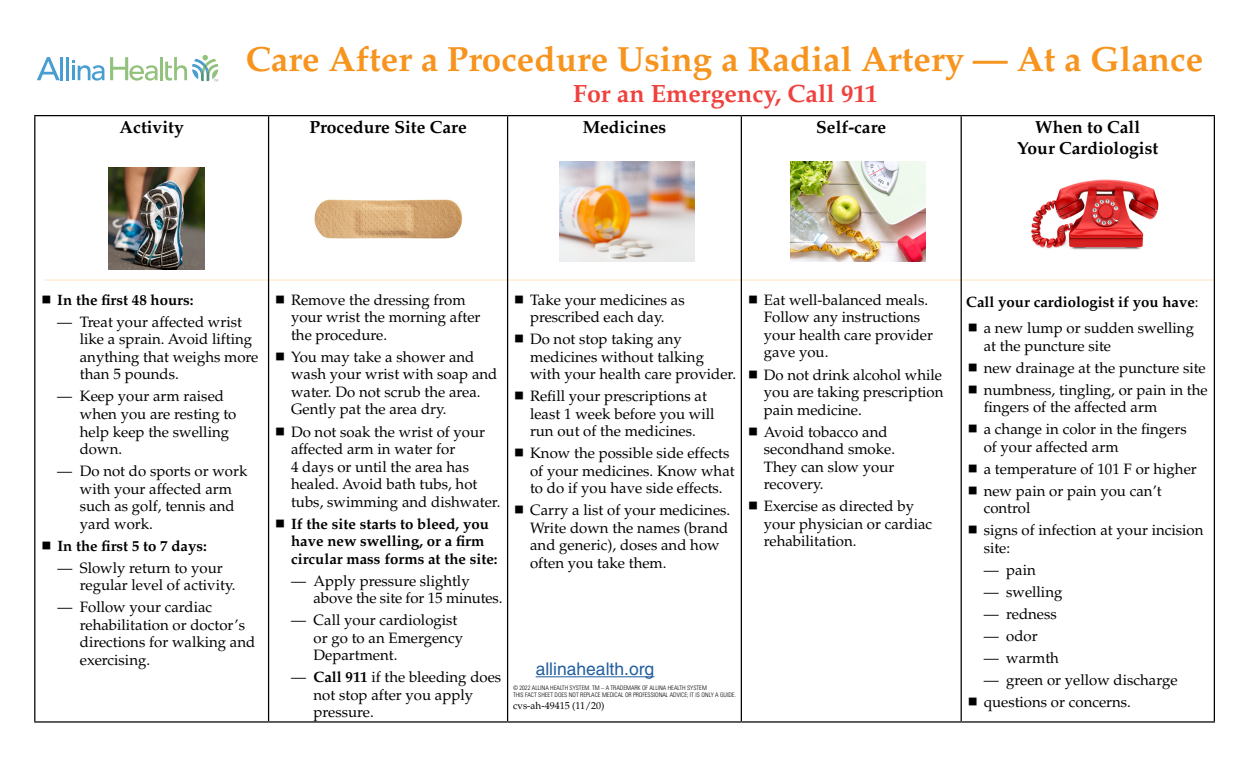
<style>
.page{position:relative;width:1260px;height:765px;background:#fff}
.page>*{position:absolute;margin:0;border:0;box-sizing:border-box;transform-origin:0 0}
.t1{font:700 35px "Palatino";color:#f7941e}
.t2{font:700 25px "Palatino";color:#ef413d}
.t3{font:700 17.5px/21px "Palatino";color:#000;text-align:center}
.t4{font:17.5px "Helvetica";color:#215e9e}
.t5{font:15px/17.5px "Palatino";color:#000}
.t6{font:700 15px/17.5px "Palatino";color:#000}
.t7{font:10px "Palatino";color:#000}
.t8{font:300 condensed 6.25px/7.5px "Univers";color:#000}
.s1{font-weight:700}
.s2{font-weight:400}
</style>
<div class="page">
<hr style="left:45px;top:279px;width:1170px;height:2px;background:#ffe6ca">
<hr style="left:34px;top:115px;width:235px;height:1px;background:#000">
<hr style="left:34px;top:116px;width:1px;height:605px;background:#000">
<hr style="left:269px;top:115px;width:239px;height:1px;background:#000">
<hr style="left:268px;top:116px;width:1px;height:605px;background:#000">
<hr style="left:508px;top:115px;width:233px;height:1px;background:#000">
<hr style="left:507px;top:116px;width:1px;height:605px;background:#000">
<hr style="left:741px;top:115px;width:220px;height:1px;background:#000">
<hr style="left:741px;top:116px;width:1px;height:605px;background:#000">
<hr style="left:961px;top:115px;width:254px;height:1px;background:#000">
<hr style="left:961px;top:116px;width:1px;height:605px;background:#000">
<hr style="left:1214px;top:116px;width:1px;height:605px;background:#000">
<hr style="left:34px;top:721px;width:235px;height:2px;background:#000">
<hr style="left:269px;top:721px;width:239px;height:2px;background:#000">
<hr style="left:508px;top:721px;width:233px;height:2px;background:#000">
<hr style="left:741px;top:721px;width:220px;height:2px;background:#000">
<hr style="left:961px;top:721px;width:254px;height:2px;background:#000">
<img style="left:108px;top:168px;width:97px;height:102px">
<hr style="left:60px;top:57px;width:3px;height:23px;background:#489ed2">
<hr style="left:66px;top:57px;width:3px;height:23px;background:#489ed2">
<hr style="left:160px;top:57px;width:3px;height:23px;background:#93c27d">
<svg style="left:165px;top:55px;width:53px;height:26px"></svg>
<svg style="left:37px;top:57px;width:23px;height:23px"></svg>
<svg style="left:72px;top:57px;width:86px;height:24px"></svg>
<hr style="left:536px;top:676px;width:118px;height:1px;background:#215e9e">
<img style="left:314px;top:199px;width:149px;height:40px">
<img style="left:560px;top:161px;width:135px;height:101px">
<img style="left:790px;top:161px;width:135px;height:101px">
<img style="left:1031px;top:179px;width:128px;height:71px">
<p class="t3" style="left:120px;top:117px;width:66px">Activity</p>
<h1 class="t1" style="left:246px;top:38px;width:959px">Care After a Procedure Using a Radial Artery — At a Glance</h1>
<h2 class="t2" style="left:573px;top:79px;width:306px">For an Emergency, Call 911</h2>
<p class="t3" style="left:309px;top:117px;width:159px">Procedure Site Care</p>
<p class="t3" style="left:583px;top:117px;width:85px">Medicines</p>
<p class="t3" style="left:816px;top:117px;width:71px">Self-care</p>
<p class="t3" style="left:1017px;top:117px;width:143px">When to Call<br>Your Cardiologist</p>
<p class="t6" style="left:57px;top:291px;width:138px">In the first 48 hours:</p>
<p class="t5" style="left:80px;top:313px;width:180px;text-indent:-22px">— Treat your affected wrist like a sprain. Avoid lifting anything that weighs more than 5 pounds.</p>
<p class="t5" style="left:80px;top:388px;width:158px;text-indent:-22px">— Keep your arm raised when you are resting to help keep the swelling down.</p>
<p class="t5" style="left:80px;top:462px;width:169px;text-indent:-22px">— Do not do sports or work with your affected arm such as golf, tennis and yard work.</p>
<p class="t6" style="left:57px;top:537px;width:151px">In the first 5 to 7 days:</p>
<p class="t5" style="left:80px;top:559px;width:157px;text-indent:-22px">— Slowly return to your regular level of activity.</p>
<p class="t5" style="left:80px;top:598px;width:177px;text-indent:-22px">— Follow your cardiac rehabilitation or doctor’s directions for walking and exercising.</p>
<p class="t5" style="left:291px;top:291px;width:191px">Remove the dressing from your wrist the morning after the procedure.</p>
<p class="t5" style="left:291px;top:348px;width:208px">You may take a shower and wash your wrist with soap and water. Do not scrub the area.<br>Gently pat the area dry.</p>
<p class="t5" style="left:291px;top:423px;width:211px">Do not soak the wrist of your affected arm in water for<br>4 days or until the area has healed. Avoid bath tubs, hot tubs, swimming and dishwater.</p>
<p class="t6" style="left:291px;top:515px;width:208px">If the site starts to bleed, you have new swelling, or a firm circular mass forms at the site:</p>
<p class="t5" style="left:314px;top:572px;width:191px;text-indent:-22px">— Apply pressure slightly above the site for 15 minutes.</p>
<p class="t5" style="left:314px;top:611px;width:151px;text-indent:-22px">— Call your cardiologist or go to an Emergency<br>Department.</p>
<p class="t5" style="left:314px;top:668px;width:189px;text-indent:-22px">— <span class="s1">Call 911</span> if the bleeding does not stop after you apply pressure.</p>
<p class="t5" style="left:530px;top:291px;width:156px">Take your medicines as prescribed each day.</p>
<p class="t5" style="left:530px;top:331px;width:208px">Do not stop taking any medicines without talking with your health care provider.</p>
<p class="t5" style="left:530px;top:388px;width:186px">Refill your prescriptions at least 1 week before you will run out of the medicines.</p>
<p class="t5" style="left:530px;top:445px;width:206px">Know the possible side effects of your medicines. Know what to do if you have side effects.</p>
<p class="t5" style="left:530px;top:502px;width:202px">Carry a list of your medicines.<br>Write down the names (brand and generic), doses and how often you take them.</p>
<p class="t4" style="left:536px;top:659px;width:120px">allinahealth.org</p>
<p class="t8" style="left:513px;top:684px;width:225px">© 2022 ALLINA HEALTH SYSTEM. TM – A TRADEMARK OF ALLINA HEALTH SYSTEM<br>THIS FACT SHEET DOES NOT REPLACE MEDICAL OR PROFESSIONAL ADVICE; IT IS ONLY A GUIDE.</p>
<p class="t7" style="left:513px;top:700px;width:93px">cvs-ah-49415 (11/20)</p>
<p class="t5" style="left:764px;top:291px;width:171px">Eat well-balanced meals.<br>Follow any instructions your health care provider gave you.</p>
<p class="t5" style="left:764px;top:366px;width:181px;text-align:justify">Do not drink alcohol while you are taking prescription pain medicine.</p>
<p class="t5" style="left:764px;top:423px;width:133px">Avoid tobacco and secondhand smoke.<br>They can slow your recovery.</p>
<p class="t5" style="left:764px;top:497px;width:170px">Exercise as directed by your physician or cardiac rehabilitation.</p>
<p class="t6" style="left:984px;top:289px;width:216px;line-height:26.5px;text-indent:-18px">Call your cardiologist if you have<span class="s2">: a new lump or sudden swelling</span></p>
<p class="t5" style="left:984px;top:335px;width:225px;line-height:22px">at the puncture site<br>new drainage at the puncture site numbness, tingling, or pain in the</p>
<p class="t5" style="left:984px;top:396px;width:205px;line-height:22px">fingers of the affected arm<br>a change in color in the fingers</p>
<p class="t5" style="left:984px;top:436px;width:215px;line-height:22px">of your affected arm<br>a temperature of 101 F or higher new pain or pain you can’t</p>
<p class="t5" style="left:984px;top:497px;width:221px;line-height:22px">control<br>signs of infection at your incision</p>
<p class="t5" style="left:984px;top:539px;width:28px">site:</p>
<p class="t5" style="left:984px;top:561px;width:54px">— pain</p>
<p class="t5" style="left:984px;top:583px;width:80px">— swelling</p>
<p class="t5" style="left:984px;top:605px;width:75px">— redness</p>
<p class="t5" style="left:984px;top:627px;width:55px">— odor</p>
<p class="t5" style="left:984px;top:649px;width:77px">— warmth</p>
<p class="t5" style="left:984px;top:669px;width:195px;line-height:22px">— green or yellow discharge questions or concerns.</p>
</div>
